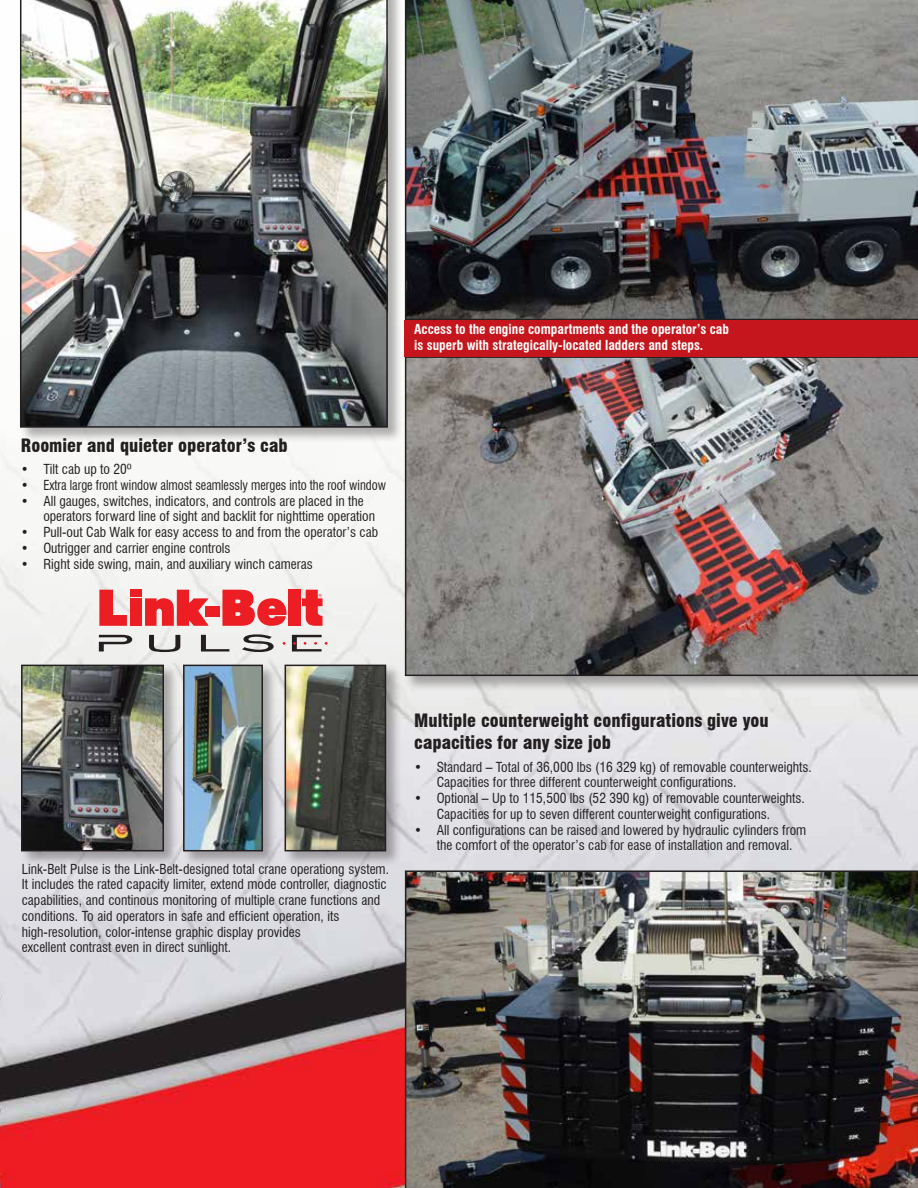
<style>
.page{position:relative;width:918px;height:1188px;background:#fff}
.page>*{position:absolute;margin:0;border:0;box-sizing:border-box;transform-origin:0 0}
.t1{font:900 condensed 18px/22.5px "Swiss 721 BT";color:#231f20}
.t2{font:condensed 13.5px/15.8px "Swiss 721 BT";color:#231f20}
.t3{font:700 condensed 13.5px/15.8px "Swiss 721 BT";color:#fff}
</style>
<div class="page">
<img style="left:0;top:335px;width:918px;height:853px">
<img style="left:405px;top:0;width:513px;height:320px">
<div style="left:404px;top:355px;width:514px;height:336px;background:#231f20;opacity:.35"></div>
<img style="left:405px;top:356px;width:513px;height:320px">
<div style="left:19px;top:0;width:384px;height:443px;background:#231f20;opacity:.35"></div>
<img style="left:20px;top:0;width:368px;height:428px">
<img style="left:405px;top:870px;width:513px;height:318px">
<div style="left:405px;top:320px;width:513px;height:36px;background:#c4161c"></div>
<div style="left:20px;top:664px;width:159px;height:203px;background:#231f20;opacity:.35"></div>
<img style="left:24px;top:668px;width:137px;height:180px">
<div style="left:21px;top:665px;width:143px;height:186px;border:2px solid #231f20"></div>
<div style="left:182px;top:664px;width:96px;height:203px;background:#231f20;opacity:.35"></div>
<img style="left:186px;top:668px;width:74px;height:180px">
<div style="left:183px;top:665px;width:80px;height:186px;border:2px solid #231f20"></div>
<div style="left:284px;top:664px;width:118px;height:203px;background:#231f20;opacity:.35"></div>
<img style="left:288px;top:668px;width:95px;height:180px">
<div style="left:285px;top:665px;width:101px;height:186px;border:2px solid #231f20"></div>
<svg style="left:242px;top:634px;width:32px;height:18px"></svg>
<svg style="left:201px;top:635px;width:28px;height:17px"></svg>
<svg style="left:149px;top:635px;width:31px;height:17px"></svg>
<svg style="left:292px;top:635px;width:35px;height:17px"></svg>
<svg style="left:99px;top:635px;width:33px;height:17px"></svg>
<div style="left:130px;top:590px;width:12px;height:7px;background:#ed1d24"></div>
<svg style="left:99px;top:590px;width:28px;height:36px"></svg>
<div style="left:130px;top:598px;width:12px;height:28px;background:#ed1d24"></div>
<svg style="left:145px;top:590px;width:64px;height:36px"></svg>
<div style="left:205px;top:606px;width:15px;height:11px;background:#ed1d24"></div>
<div style="left:288px;top:590px;width:12px;height:36px;background:#ed1d24"></div>
<svg style="left:302px;top:590px;width:21px;height:36px"></svg>
<svg style="left:222px;top:590px;width:65px;height:36px"></svg>
<p class="t3" style="left:414px;top:322px;width:316px">Access to the engine compartments and the operator’s cab is superb with strategically-located ladders and steps.</p>
<h1 class="t1" style="left:21px;top:434px;width:268px">Roomier and quieter operator’s cab</h1>
<p class="t2" style="left:21px;top:461px;width:112px">• Tilt cab up to 20º</p>
<p class="t2" style="left:21px;top:477px;width:367px">• Extra large front window almost seamlessly merges into the roof window</p>
<p class="t2" style="left:43px;top:493px;width:333px;text-indent:-23px">• All gauges, switches, indicators, and controls are placed in the operators forward line of sight and backlit for nighttime operation</p>
<p class="t2" style="left:21px;top:524px;width:359px">• Pull-out Cab Walk for easy access to and from the operator’s cab</p>
<p class="t2" style="left:21px;top:540px;width:211px">• Outrigger and carrier engine controls</p>
<p class="t2" style="left:21px;top:556px;width:293px">• Right side swing, main, and auxiliary winch cameras</p>
<p class="t2" style="left:22px;top:861px;width:369px">Link-Belt Pulse is the Link-Belt-designed total crane operationg system.<br>It includes the rated capacity limiter, extend mode controller, diagnostic capabilities, and continous monitoring of multiple crane functions and conditions. To aid operators in safe and efficient operation, its high-resolution, color-intense graphic display provides<br>excellent contrast even in direct sunlight.</p>
<h1 class="t1" style="left:414px;top:709px;width:356px">Multiple counterweight configurations give you capacities for any size job</h1>
<p class="t2" style="left:437px;top:759px;width:377px;text-indent:-23px">• Standard – Total of 36,000 lbs (16 329 kg) of removable counterweights.<br>Capacities for three different counterweight configurations.</p>
<p class="t2" style="left:437px;top:790px;width:370px;text-indent:-23px">• Optional – Up to 115,500 lbs (52 390 kg) of removable counterweights.<br>Capacities for up to seven different counterweight configurations.</p>
<p class="t2" style="left:437px;top:822px;width:371px;text-indent:-23px">• All configurations can be raised and lowered by hydraulic cylinders from the comfort of the operator’s cab for ease of installation and removal.</p>
</div>
